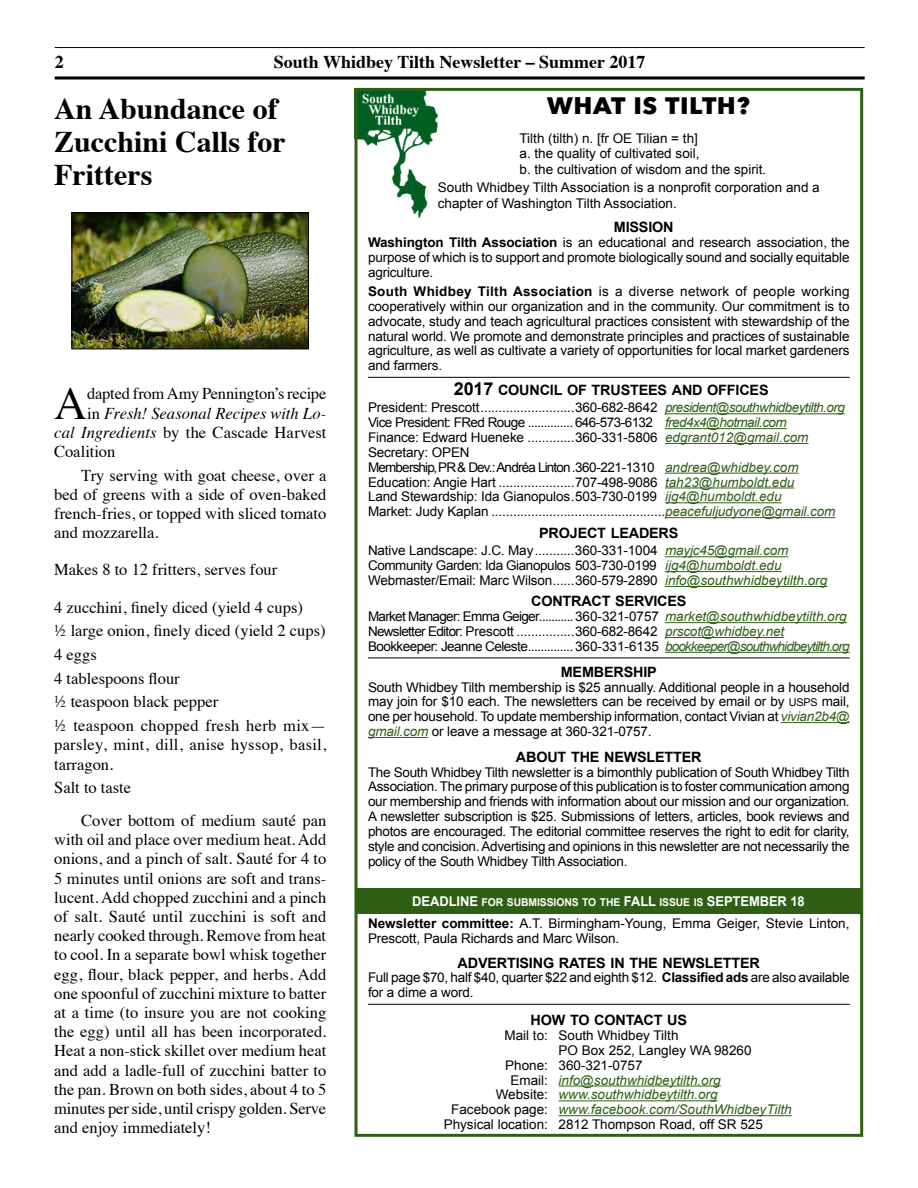
<style>
.page{position:relative;width:918px;height:1188px;background:#fff}
.page>*{position:absolute;margin:0;border:0;box-sizing:border-box;transform-origin:0 0}
.t1{font:45.45px "Times";color:#000}
.t2{font:700 30px/33px "Times";color:#000}
.t3{font:700 29.7px "Avenir Next";color:#000}
.t4{font:700 18px "Times";color:#000}
.t5{font:16.5px/19.2px "Times";color:#000}
.t6{font:italic 16.5px "Times";color:#000}
.t7{font:14.25px "Arial Bold MT SC800";letter-spacing:-.015em;color:#000}
.t8{font:13.35px/14.9px "Arial";letter-spacing:-.01em;color:#000}
.t9{font:13.35px/14.9px "Arial";letter-spacing:-.04em;color:#000}
.t10{font:italic 13.35px "Arial";color:#2f5f14}
.t11{font:10.8px "Arial Bold MT SC800";letter-spacing:-.005em;color:#fff;scale:.96 1}
.s1{font-weight:700}
.s2{font-size:17.85px}
.s3{font-style:italic;color:#2f5f14}
.s4{font-family:"Arial MT SC800"}
.s5{font-family:"Arial MT SC800";font-size:10.65px}
.s6{font-style:normal}
.s7{font-style:italic}
.s8{font-family:"Arial";font-weight:700;font-size:13.5px}
.s9{font-style:normal;color:#000}
</style>
<div class="page">
<img style="left:354px;top:89px;width:84px;height:129px">
<hr style="left:368px;top:377px;width:482px;height:1px;background:#000">
<hr style="left:665px;top:413px;width:180px;height:1px;background:#2f5f14">
<hr style="left:665px;top:428px;width:122px;height:1px;background:#2f5f14">
<hr style="left:665px;top:443px;width:144px;height:1px;background:#2f5f14">
<hr style="left:665px;top:473px;width:134px;height:1px;background:#2f5f14">
<hr style="left:665px;top:487px;width:129px;height:1px;background:#2f5f14">
<hr style="left:665px;top:502px;width:117px;height:1px;background:#2f5f14">
<hr style="left:665px;top:517px;width:170px;height:1px;background:#2f5f14">
<hr style="left:665px;top:556px;width:123px;height:1px;background:#2f5f14">
<hr style="left:665px;top:571px;width:117px;height:1px;background:#2f5f14">
<hr style="left:665px;top:586px;width:162px;height:1px;background:#2f5f14">
<hr style="left:665px;top:622px;width:182px;height:1px;background:#2f5f14">
<hr style="left:665px;top:637px;width:119px;height:1px;background:#2f5f14">
<hr style="left:368px;top:658px;width:482px;height:1px;background:#000">
<hr style="left:665px;top:652px;width:185px;height:1px;background:#2f5f14">
<hr style="left:781px;top:722px;width:69px;height:1px;background:#2f5f14">
<hr style="left:368px;top:737px;width:60px;height:1px;background:#2f5f14">
<hr style="left:368px;top:1004px;width:482px;height:1px;background:#000">
<hr style="left:559px;top:1086px;width:162px;height:1px;background:#2f5f14">
<hr style="left:559px;top:1100px;width:159px;height:1px;background:#2f5f14">
<hr style="left:559px;top:1115px;width:233px;height:1px;background:#2f5f14">
<div style="left:355px;top:88px;width:508px;height:1049px;border:3px solid #2f5f14"></div>
<div style="left:356px;top:888px;width:505px;height:26px;background:#2f5f14"></div>
<hr style="left:55px;top:47px;width:810px;height:1px;background:#000">
<svg style="left:55px;top:76px;width:810px;height:4px;background:#3f3f3f"></svg>
<img style="left:74px;top:214px;width:233px;height:133px">
<div style="left:72px;top:212px;width:237px;height:137px;border:1px solid #000"></div>
<h3 class="t4" style="left:55px;top:44px;width:10px">2</h3>
<h3 class="t4" style="left:274px;top:44px;width:373px">South Whidbey Tilth Newsletter – Summer 2017</h3>
<h2 class="t2" style="left:54px;top:89px;width:233px">An Abundance of<br>Zucchini Calls for<br>Fritters</h2>
<h3 class="t3" style="left:547px;top:78px;width:206px">what is tilth?</h3>
<p class="t8" style="left:520px;top:130px;width:248px;line-height:15.6px">Tilth (tilth) n. [fr OE Tilian = th]<br>a. the quality of cultivated soil,<br>b. the cultivation of wisdom and the spirit.</p>
<p class="t8" style="left:438px;top:180px;width:383px;line-height:15.6px">South Whidbey Tilth Association is a nonprofit corporation and a chapter of Washington Tilth Association.</p>
<p class="t7" style="left:614px;top:218px;width:61px">MISSION</p>
<p class="t8" style="left:368px;top:235px;width:483px;text-align:justify"><span class="s1">Washington Tilth Association</span> is an educational and research association, the purpose of which is to support and promote biologically sound and socially equitable agriculture.</p>
<p class="t8" style="left:368px;top:284px;width:483px;text-align:justify"><span class="s1">South Whidbey Tilth Association</span> is a diverse network of people working cooperatively within our organization and in the community. Our commitment is to advocate, study and teach agricultural practices consistent with stewardship of the natural world. We promote and demonstrate principles and practices of sustainable agriculture, as well as cultivate a variety of opportunities for local market gardeners and farmers.</p>
<p class="t7" style="left:454px;top:380px;width:316px"><span class="s2">2017</span> COUNCIL OF TRUSTEES AND OFFICES</p>
<p class="t8" style="left:368px;top:400px;width:478px">President: Prescott..........................360-682-8642 <span class="s3">president@southwhidbeytilth.org </span>Vice President: FRed Rouge .............. 646-573-6132 <span class="s3">fred4x4@hotmail.com<br></span>Finance: Edward Hueneke .............360-331-5806 <span class="s3">edgrant012@gmail.com </span>Secretary: OPEN<br>Membership, <span class="s4">PR</span> &amp; Dev.: Andréa Linton.360-221-1310 <span class="s3">andrea@whidbey.com </span>Education: Angie Hart .....................707-498-9086 <span class="s3">tah23@humboldt.edu<br></span>Land Stewardship: Ida Gianopulos.503-730-0199 <span class="s3">ijg4@humboldt.edu<br></span>Market: Judy Kaplan ................................................<span class="s3">peacefuljudyone@gmail.com</span></p>
<p class="t7" style="left:539px;top:523px;width:141px">PROJECT LEADERS</p>
<p class="t8" style="left:368px;top:543px;width:461px">Native Landscape: J.C. May...........360-331-1004 <span class="s3">mayjc45@gmail.com<br></span>Community Garden: Ida Gianopulos 503-730-0199 <span class="s3">ijg4@humboldt.edu<br></span>Webmaster/Email: Marc Wilson......360-579-2890 <span class="s3">info@southwhidbeytilth.org</span></p>
<p class="t7" style="left:531px;top:592px;width:157px">CONTRACT SERVICES</p>
<p class="t9" style="left:368px;top:609px;width:483px">Market Manager: Emma Geiger...........360-321-0757 <span class="s3">market@southwhidbeytilth.org<br></span>Newsletter Editor: Prescott ................360-682-8642 <span class="s3">prscot@whidbey.net<br></span>Bookkeeper: Jeanne Celeste.............. 360-331-6135 <span class="s3">bookkeeper@southwhidbeytilth.org</span></p>
<p class="t7" style="left:561px;top:662px;width:97px">MEMBERSHIP</p>
<p class="t8" style="left:368px;top:680px;width:483px;text-align:justify">South Whidbey Tilth membership is $25 annually. Additional people in a household may join for $10 each. The newsletters can be received by email or by <span class="s5">USPS</span> mail, one per household. To update membership information, contact Vivian at <span class="s3">vivian2b4@ gmail.com</span> or leave a message at 360-321-0757.</p>
<p class="t7" style="left:516px;top:747px;width:187px">ABOUT THE NEWSLETTER</p>
<p class="t8" style="left:368px;top:765px;width:483px;text-align:justify">The South Whidbey Tilth newsletter is a bimonthly publication of South Whidbey Tilth Association. The primary purpose of this publication is to foster communication among our membership and friends with information about our mission and our organization.<br>A newsletter subscription is $25. Submissions of letters, articles, book reviews and photos are encouraged. The editorial committee reserves the right to edit for clarity, style and concision. Advertising and opinions in this newsletter are not necessarily the policy of the South Whidbey Tilth Association.</p>
<h1 class="t1" style="left:54px;top:361px;width:34px">A</h1>
<p class="t5" style="left:87px;top:383px;width:241px">dapted from Amy Pennington’s recipe</p>
<p class="t6" style="left:87px;top:399px;width:241px"><span class="s6">in</span> Fresh! Seasonal Recipes with Lo-</p>
<p class="t5" style="left:54px;top:421px;width:274px"><span class="s7">cal Ingredients</span> by the Cascade Harvest</p>
<p class="t5" style="left:54px;top:440px;width:63px">Coalition</p>
<p class="t5" style="left:54px;top:464px;width:274px;text-align:justify;text-indent:27px">Try serving with goat cheese, over a bed of greens with a side of oven-baked french-fries, or topped with sliced tomato and mozzarella.</p>
<p class="t5" style="left:54px;top:559px;width:225px">Makes 8 to 12 fritters, serves four</p>
<p class="t5" style="left:54px;top:594px;width:274px;line-height:23.7px">4 zucchini, finely diced (yield 4 cups)<br>½ large onion, finely diced (yield 2 cups)<br>4 eggs<br>4 tablespoons flour<br>½ teaspoon black pepper<br>½ teaspoon chopped fresh herb mix—</p>
<p class="t5" style="left:54px;top:734px;width:273px">parsley, mint, dill, anise hyssop, basil, tarragon.</p>
<p class="t5" style="left:81px;top:770px;width:247px;line-height:32.7px;text-indent:-27px">Salt to taste<br>Cover bottom of medium sauté pan</p>
<p class="t5" style="left:54px;top:829px;width:274px;text-align:justify">with oil and place over medium heat. Add onions, and a pinch of salt. Sauté for 4 to 5 minutes until onions are soft and trans&shy;lucent. Add chopped zucchini and a pinch of salt. Sauté until zucchini is soft and nearly cooked through. Remove from heat to cool. In a separate bowl whisk together egg, flour, black pepper, and herbs. Add one spoonful of zucchini mixture to batter at a time (to insure you are not cooking the egg) until all has been incorporated.<br>Heat a non-stick skillet over medium heat and add a ladle-full of zucchini batter to the pan. Brown on both sides, about 4 to 5 minutes per side, until crispy golden. Serve and enjoy immediately!</p>
<p class="t11" style="left:412px;top:895px;width:410px"><span class="s8">DEADLINE</span> FOR SUBMISSIONS TO THE <span class="s8">FALL</span> ISSUE IS <span class="s8">SEPTEMBER 18</span></p>
<p class="t8" style="left:368px;top:916px;width:483px"><span class="s1">Newsletter committee:</span> A.T. Birmingham-Young, Emma Geiger, Stevie Linton,<br>Prescott, Paula Richards and Marc Wilson.</p>
<p class="t7" style="left:458px;top:953px;width:304px">ADVERTISING RATES IN THE NEWSLETTER</p>
<p class="t8" style="left:368px;top:970px;width:483px">Full page $70, half $40, quarter $22 and eighth $12. <span class="s1">Classified ads</span> are also available for a dime a word.</p>
<p class="t7" style="left:531px;top:1011px;width:158px">HOW TO CONTACT US</p>
<p class="t8" style="left:505px;top:1028px;width:175px">Mail to: South Whidbey Tilth</p>
<p class="t8" style="left:559px;top:1043px;width:195px">PO Box 252, Langley WA 98260</p>
<p class="t8" style="left:505px;top:1058px;width:139px">Phone: 360-321-0757</p>
<p class="t10" style="left:511px;top:1071px;width:212px"><span class="s9">Email:</span> info@southwhidbeytilth.org</p>
<p class="t10" style="left:496px;top:1086px;width:223px"><span class="s9">Website:</span> www.southwhidbeytilth.org</p>
<p class="t10" style="left:451px;top:1101px;width:342px"><span class="s9">Facebook page:</span> www.facebook.com/SouthWhidbeyTilth</p>
<p class="t8" style="left:444px;top:1117px;width:321px">Physical location: 2812 Thompson Road, off SR 525</p>
</div>
